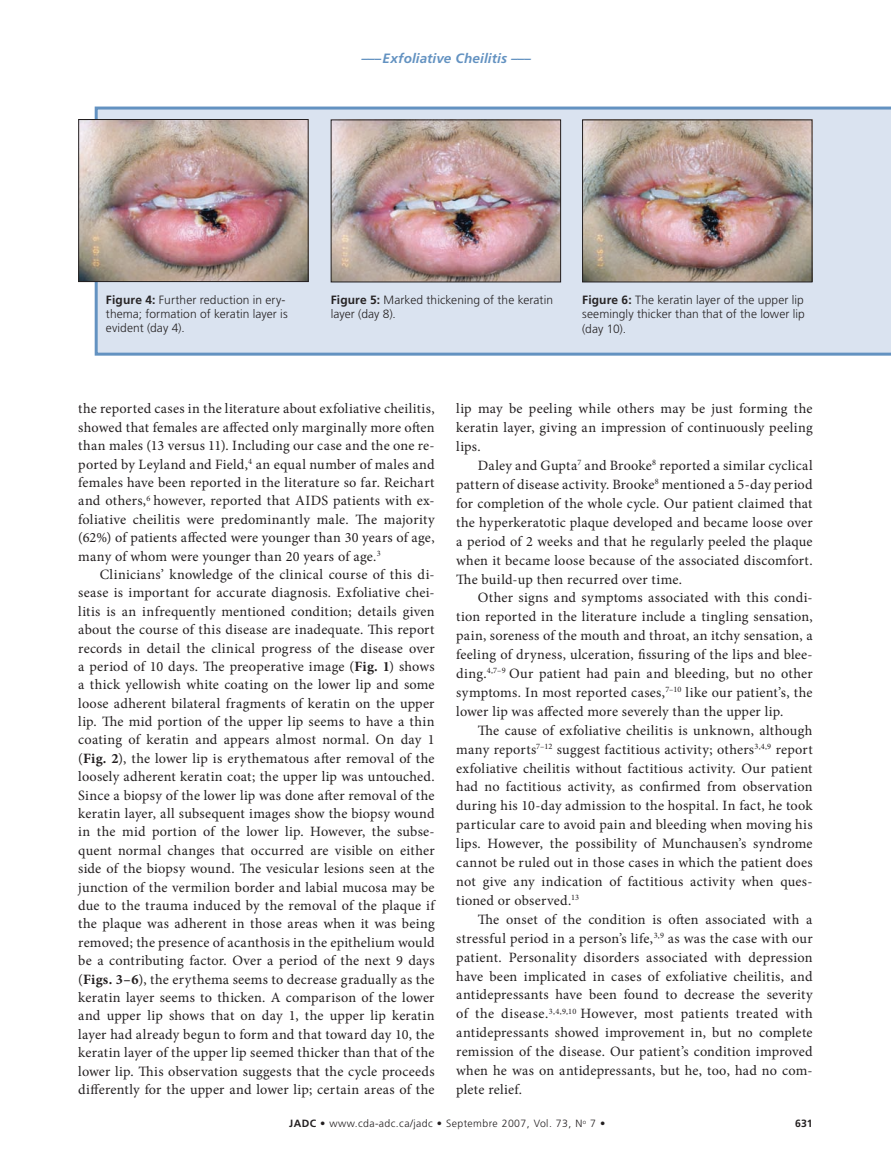
<style>
.page{position:relative;width:891px;height:1175px;background:#fff}
.page>*{position:absolute;margin:0;border:0;box-sizing:border-box;transform-origin:0 0}
._1-body_minion_fr{font:14.25px/18.5px "Minion Pro";letter-spacing:.015em;color:#231f20;text-align:justify}
.running_heads_of_art{font:italic 700 13.5px "Frutiger LT Std";letter-spacing:.01em;color:#6392c1}
._1_-captions{font:300 12px/14.4px "Frutiger LT Std";letter-spacing:.005em;color:#262324}
.t1{font:300 10.5px "Frutiger LT Std";letter-spacing:.04em;color:#231f20}
.t2{font:700 10.5px "Frutiger LT Std";color:#231f20}
.s1{font-weight:700}
</style>
<div class="page">
<svg style="left:95px;top:106px;width:796px;height:250px;background:#d2deec"></svg>
<img style="left:80px;top:121px;width:227px;height:159px">
<div style="left:78px;top:119px;width:231px;height:163px;border:1px solid #231f20"></div>
<img style="left:333px;top:121px;width:226px;height:159px">
<div style="left:331px;top:119px;width:230px;height:163px;border:1px solid #231f20"></div>
<img style="left:584px;top:121px;width:226px;height:159px">
<div style="left:582px;top:119px;width:230px;height:163px;border:1px solid #231f20"></div>
<p class="running_heads_of_art" style="left:361px;top:50px;width:171px">––– Exfoliative Cheilitis –––</p>
<p class="_1_-captions" style="left:106px;top:292px;width:183px"><span class="s1">Figure 4:</span> Further reduction in ery&shy;thema; formation of keratin layer is evident (day 4).</p>
<p class="_1_-captions" style="left:331px;top:293px;width:224px"><span class="s1">Figure 5:</span> Marked thickening of the keratin layer (day 8).</p>
<p class="_1_-captions" style="left:582px;top:293px;width:224px;text-align:justify"><span class="s1">Figure 6:</span> The keratin layer of the upper lip seemingly thicker than that of the lower lip (day 10).</p>
<p class="_1-body_minion_fr" style="left:78px;top:400px;width:358px">the reported cases in the literature about exfoliative cheilitis, showed that females are affected only marginally more often than males (13 versus 11). Including our case and the one re&shy;ported by Leyland and Field,<sup>4</sup> an equal number of males and females have been reported in the literature so far. Reichart and others,<sup>6</sup> however, reported that AIDS patients with ex&shy;foliative cheilitis were predominantly male. The majority (62%) of patients affected were younger than 30 years of age, many of whom were younger than 20 years of age.<sup>3</sup></p>
<p class="_1-body_minion_fr" style="left:78px;top:565px;width:358px;text-indent:22px">Clinicians’ knowledge of the clinical course of this di&shy;sease is important for accurate diagnosis. Exfoliative chei&shy;litis is an infrequently mentioned condition; details given about the course of this disease are inadequate. This report records in detail the clinical progress of the disease over a period of 10 days. The preoperative image (<span class="s1">Fig. 1</span>) shows a thick yellowish white coating on the lower lip and some loose adherent bilateral fragments of keratin on the upper lip. The mid portion of the upper lip seems to have a thin coating of keratin and appears almost normal. On day 1 (<span class="s1">Fig. 2</span>), the lower lip is erythematous after removal of the loosely adherent keratin coat; the upper lip was untouched.<br>Since a biopsy of the lower lip was done after removal of the keratin layer, all subsequent images show the biopsy wound in the mid portion of the lower lip. However, the subse&shy;quent normal changes that occurred are visible on either side of the biopsy wound. The vesicular lesions seen at the junction of the vermilion border and labial mucosa may be due to the trauma induced by the removal of the plaque if the plaque was adherent in those areas when it was being removed; the presence of acanthosis in the epithelium would be a contributing factor. Over a period of the next 9 days (<span class="s1">Figs. 3–6</span>), the erythema seems to decrease gradually as the keratin layer seems to thicken. A comparison of the lower and upper lip shows that on day 1, the upper lip keratin layer had already begun to form and that toward day 10, the keratin layer of the upper lip seemed thicker than that of the lower lip. This observation suggests that the cycle proceeds differently for the upper and lower lip; certain areas of the</p>
<p class="_1-body_minion_fr" style="left:456px;top:399px;width:358px;line-height:18.9px">lip may be peeling while others may be just forming the keratin layer, giving an impression of continuously peeling lips.</p>
<p class="_1-body_minion_fr" style="left:456px;top:456px;width:358px;line-height:18.9px;text-indent:22px">Daley and Gupta<sup>7</sup> and Brooke<sup>8</sup> reported a similar cyclical pattern of disease activity. Brooke<sup>8</sup> mentioned a 5-day period for completion of the whole cycle. Our patient claimed that the hyperkeratotic plaque developed and became loose over a period of 2 weeks and that he regularly peeled the plaque when it became loose because of the associated discomfort.<br>The build-up then recurred over time.</p>
<p class="_1-body_minion_fr" style="left:456px;top:588px;width:358px;line-height:18.9px;text-indent:22px">Other signs and symptoms associated with this condi&shy;tion reported in the literature include a tingling sensation, pain, soreness of the mouth and throat, an itchy sensation, a feeling of dryness, ulceration, fissuring of the lips and blee&shy;ding.<sup>4,7–9</sup> Our patient had pain and bleeding, but no other symptoms. In most reported cases,<sup>7–10</sup> like our patient’s, the lower lip was affected more severely than the upper lip.</p>
<p class="_1-body_minion_fr" style="left:456px;top:721px;width:358px;line-height:18.9px;text-indent:22px">The cause of exfoliative cheilitis is unknown, although many reports<sup>7–12</sup> suggest factitious activity; others<sup>3,4,9</sup> report exfoliative cheilitis without factitious activity. Our patient had no factitious activity, as confirmed from observation during his 10-day admission to the hospital. In fact, he took particular care to avoid pain and bleeding when moving his lips. However, the possibility of Munchausen’s syndrome cannot be ruled out in those cases in which the patient does not give any indication of factitious activity when ques&shy;tioned or observed.<sup>13</sup></p>
<p class="_1-body_minion_fr" style="left:456px;top:909px;width:358px;line-height:18.9px;text-indent:22px">The onset of the condition is often associated with a stressful period in a person’s life,<sup>3,9</sup> as was the case with our patient. Personality disorders associated with depression have been implicated in cases of exfoliative cheilitis, and antidepressants have been found to decrease the severity of the disease.<sup>3,4,9,10</sup> However, most patients treated with antidepressants showed improvement in, but no complete remission of the disease. Our patient’s condition improved when he was on antidepressants, but he, too, had no com&shy;plete relief.</p>
<p class="t1" style="left:289px;top:1117px;width:314px"><span class="s1">JADC •</span> www.cda-adc.ca/jadc • Septembre 2007, Vol. 73, N<sup>o</sup> 7 •</p>
<p class="t2" style="left:795px;top:1117px;width:19px">631</p>
</div>
